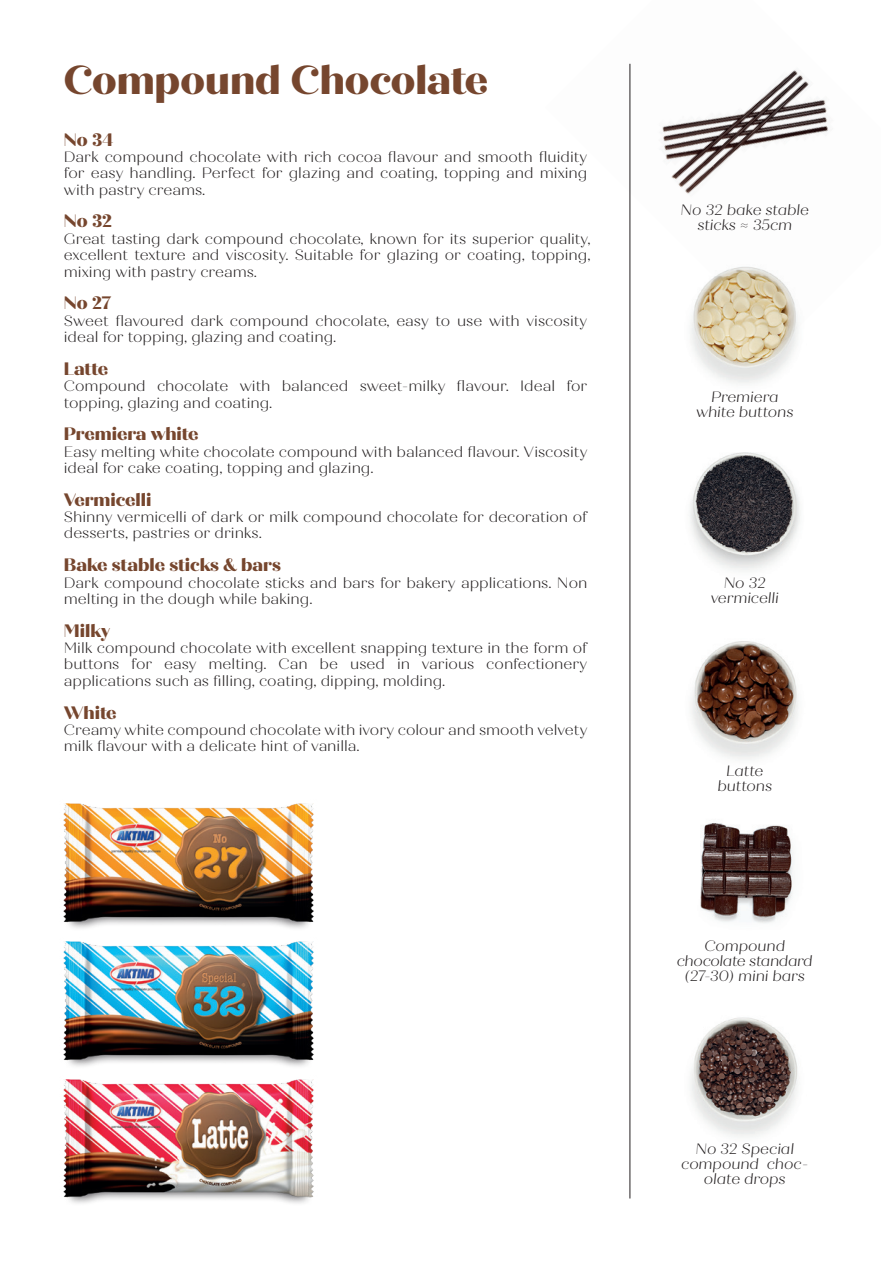
<style>
.page{position:relative;width:881px;height:1263px;background:#fff}
.page>*{position:absolute;margin:0;border:0;box-sizing:border-box;transform-origin:0 0}
.t1{font:800 40.5px "Quiche Display";color:#76462e}
.t2{font:800 18px "Quiche Display";color:#76462e}
.t3{font:300 15px/16.4px "Quiche Display";color:#231f20}
.t4{font:italic 300 15px/15px "Quiche Display";letter-spacing:-.01em;color:#231f20;text-align:center}
</style>
<div class="page">
<img style="left:63px;top:803px;width:251px;height:126px">
<img style="left:63px;top:941px;width:251px;height:126px">
<img style="left:63px;top:1079px;width:251px;height:125px">
<img style="left:629px;top:63px;width:200px;height:133px">
<img style="left:630px;top:196px;width:168px;height:181px">
<img style="left:630px;top:377px;width:170px;height:192px">
<img style="left:630px;top:569px;width:168px;height:169px">
<img style="left:630px;top:738px;width:163px;height:209px">
<img style="left:629px;top:947px;width:169px;height:252px">
<hr style="left:629px;top:64px;width:1px;height:1134px;background:#231f20">
<h1 class="t1" style="left:64px;top:55px;width:425px">Compound Chocolate</h1>
<p class="t2" style="left:64px;top:128px;width:51px">No 34</p>
<p class="t3" style="left:64px;top:149px;width:525px;text-align:justify">Dark compound chocolate with rich cocoa flavour and smooth fluidity for easy handling. Perfect for glazing and coating, topping and mixing with pastry creams.</p>
<p class="t2" style="left:64px;top:210px;width:50px">No 32</p>
<p class="t3" style="left:64px;top:231px;width:528px;text-align:justify">Great tasting dark compound chocolate, known for its superior quality, excellent texture and viscosity. Suitable for glazing or coating, topping, mixing with pastry creams.</p>
<p class="t2" style="left:64px;top:292px;width:49px">No 27</p>
<p class="t3" style="left:64px;top:313px;width:524px">Sweet flavoured dark compound chocolate, easy to use with viscosity ideal for topping, glazing and coating.</p>
<p class="t2" style="left:64px;top:358px;width:46px">Latte</p>
<p class="t3" style="left:64px;top:378px;width:525px">Compound chocolate with balanced sweet-milky flavour. Ideal for topping, glazing and coating.</p>
<p class="t2" style="left:64px;top:423px;width:136px">Premiera white</p>
<p class="t3" style="left:64px;top:444px;width:525px">Easy melting white chocolate compound with balanced flavour. Viscosity ideal for cake coating, topping and glazing.</p>
<p class="t2" style="left:64px;top:488px;width:89px">Vermicelli</p>
<p class="t3" style="left:64px;top:509px;width:525px">Shinny vermicelli of dark or milk compound chocolate for decoration of desserts, pastries or drinks.</p>
<p class="t2" style="left:64px;top:554px;width:218px">Bake stable sticks &amp; bars</p>
<p class="t3" style="left:64px;top:574px;width:525px">Dark compound chocolate sticks and bars for bakery applications. Non melting in the dough while baking.</p>
<p class="t2" style="left:64px;top:619px;width:48px">Milky</p>
<p class="t3" style="left:64px;top:640px;width:525px;text-align:justify">Milk compound chocolate with excellent snapping texture in the form of buttons for easy melting. Can be used in various confectionery applications such as filling, coating, dipping, molding.</p>
<p class="t2" style="left:64px;top:701px;width:54px">White</p>
<p class="t3" style="left:64px;top:722px;width:525px">Creamy white compound chocolate with ivory colour and smooth velvety milk flavour with a delicate hint of vanilla.</p>
<p class="t4" style="left:680px;top:203px;width:130px">No 32 bake stable sticks ≈ 35cm</p>
<p class="t4" style="left:695px;top:389px;width:99px">Premiera white buttons</p>
<p class="t4" style="left:710px;top:575px;width:70px">No 32 vermicelli</p>
<p class="t4" style="left:717px;top:763px;width:56px">Latte buttons</p>
<p class="t4" style="left:676px;top:939px;width:137px">Compound chocolate standard (27-30) mini bars</p>
<p class="t4" style="left:681px;top:1142px;width:129px">No 32 Special compound choc&shy;olate drops</p>
</div>
